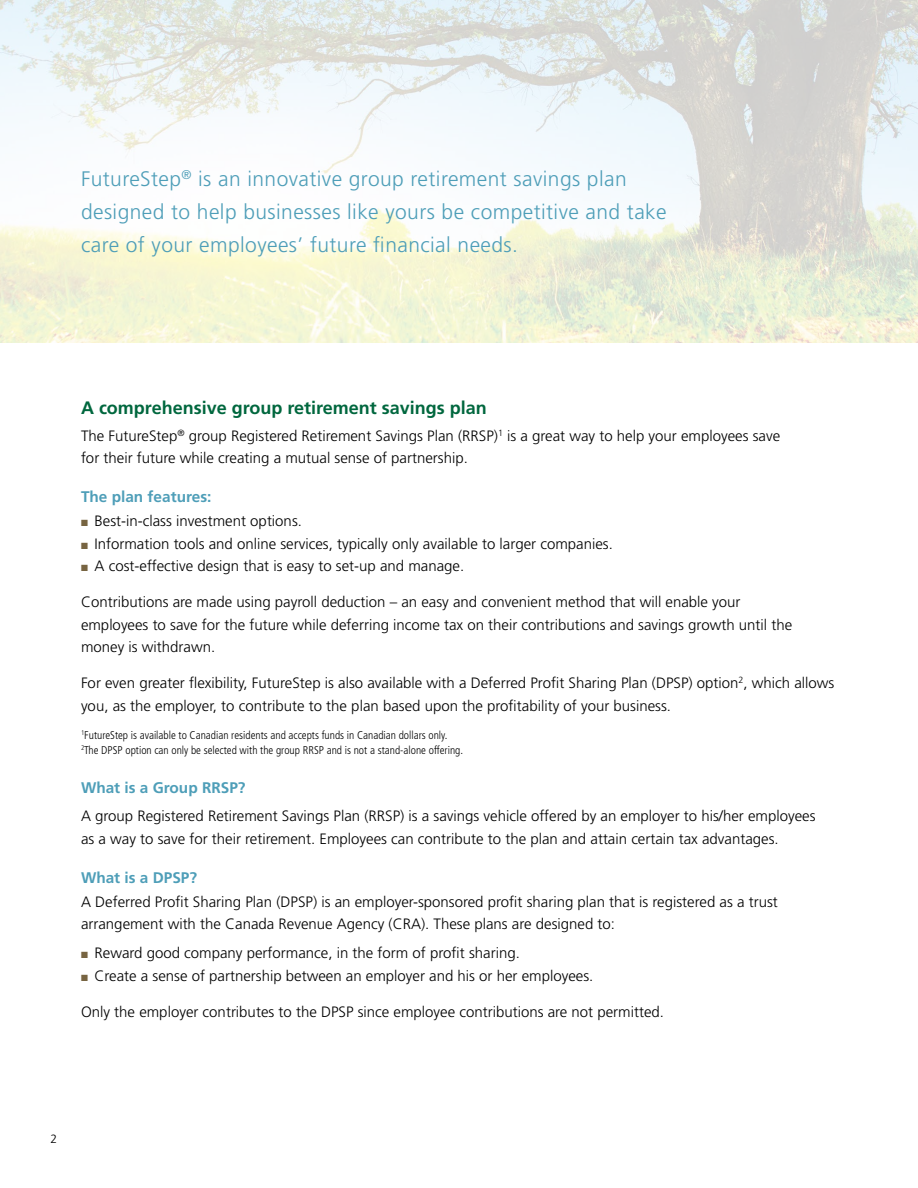
<style>
.page{position:relative;width:918px;height:1188px;background:#fff}
.page>*{position:absolute;margin:0;border:0;box-sizing:border-box;transform-origin:0 0}
.t1{font:300 21px/33px "Frutiger";letter-spacing:.02em;color:#4e9eb8}
.t2{font:700 18px "Frutiger";color:#00673e}
.t3{font:700 15.3px "Frutiger";color:#4e9eb8}
.t4{font:300 15px/22.5px "Frutiger";color:#000}
.t5{font:300 12px "Frutiger";color:#000}
.t6{font:300 condensed 11.25px/15px "Frutiger";color:#000}
.s1{color:#776441}
</style>
<div class="page">
<svg style="left:0;top:0;width:918px;height:343px"></svg>
<h1 class="t1" style="left:81px;top:162px;width:587px">FutureStep<sup>®</sup> is an innovative group retirement savings plan designed to help businesses like yours be competitive and take care of your employees’ future financial needs.</h1>
<p class="t2" style="left:81px;top:397px;width:407px">A comprehensive group retirement savings plan</p>
<p class="t4" style="left:81px;top:424px;width:701px">The FutureStep<sup>®</sup> group Registered Retirement Savings Plan (RRSP)<sup>1</sup> is a great way to help your employees save for their future while creating a mutual sense of partnership.</p>
<p class="t3" style="left:81px;top:488px;width:132px">The plan features:</p>
<p class="t4" style="left:81px;top:510px;width:223px"><span class="s1">■</span> Best-in-class investment options.</p>
<p class="t4" style="left:81px;top:532px;width:533px"><span class="s1">■</span> Information tools and online services, typically only available to larger companies.</p>
<p class="t4" style="left:81px;top:555px;width:385px"><span class="s1">■</span> A cost-effective design that is easy to set-up and manage.</p>
<p class="t4" style="left:81px;top:591px;width:713px">Contributions are made using payroll deduction – an easy and convenient method that will enable your employees to save for the future while deferring income tax on their contributions and savings growth until the money is withdrawn.</p>
<p class="t4" style="left:81px;top:672px;width:755px">For even greater flexibility, FutureStep is also available with a Deferred Profit Sharing Plan (DPSP) option<sup>2</sup>, which allows you, as the employer, to contribute to the plan based upon the profitability of your business.</p>
<p class="t6" style="left:81px;top:728px;width:384px"><sup>1</sup>FutureStep is available to Canadian residents and accepts funds in Canadian dollars only.<br><sup>2</sup>The DPSP option can only be selected with the group RRSP and is not a stand-alone offering.</p>
<p class="t3" style="left:81px;top:779px;width:166px">What is a Group RRSP?</p>
<p class="t4" style="left:81px;top:805px;width:736px">A group Registered Retirement Savings Plan (RRSP) is a savings vehicle offered by an employer to his/her employees as a way to save for their retirement. Employees can contribute to the plan and attain certain tax advantages.</p>
<p class="t3" style="left:81px;top:868px;width:118px">What is a DPSP?</p>
<p class="t4" style="left:81px;top:890px;width:698px">A Deferred Profit Sharing Plan (DPSP) is an employer-sponsored profit sharing plan that is registered as a trust arrangement with the Canada Revenue Agency (CRA). These plans are designed to:</p>
<p class="t4" style="left:81px;top:942px;width:440px"><span class="s1">■</span> Reward good company performance, in the form of profit sharing.</p>
<p class="t4" style="left:81px;top:964px;width:514px"><span class="s1">■</span> Create a sense of partnership between an employer and his or her employees.</p>
<p class="t4" style="left:81px;top:1000px;width:585px">Only the employer contributes to the DPSP since employee contributions are not permitted.</p>
<p class="t5" style="left:51px;top:1132px;width:8px">2</p>
</div>
